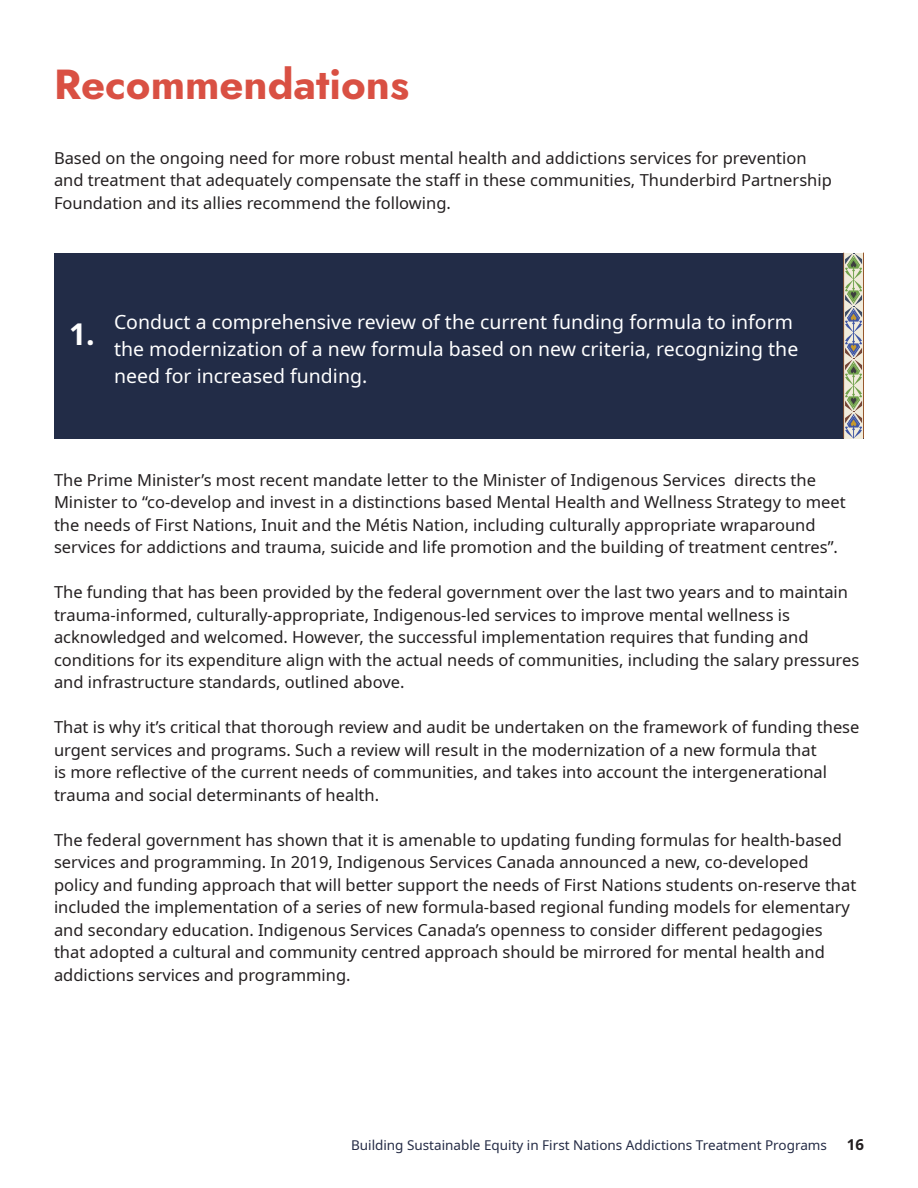
<style>
.page{position:relative;width:918px;height:1188px;background:#fff}
.page>*{position:absolute;margin:0;border:0;box-sizing:border-box;transform-origin:0 0}
.Headings{font:700 42px "Jost";color:#d95043}
.t1{font:700 30px "Noto Sans";color:#fff}
.t2{font:19.5px/27px "Noto Sans";color:#fff}
.t3{font:16.5px/22.5px "Noto Sans";color:#231f20}
.t4{font:700 15px "Noto Sans";color:#231f20}
.t5{font:13.5px "Noto Sans";color:#242b45}
</style>
<div class="page">
<div style="left:54px;top:253px;width:810px;height:185px;background:#222c47"></div>
<svg style="left:844px;top:253px;width:19px;height:185px"></svg>
<svg style="left:845px;top:253px;width:17px;height:185px;background:#b0b6a6"></svg>
<hr style="left:863px;top:253px;width:1px;height:185px;background:#9f5b2c">
<hr style="left:843px;top:253px;width:1px;height:185px;background:#9f5b2c">
<p class="Headings" style="left:54px;top:55px;width:357px">Recommendations</p>
<p class="t3" style="left:54px;top:147px;width:779px">Based on the ongoing need for more robust mental health and addictions services for prevention and treatment that adequately compensate the staff in these communities, Thunderbird Partnership<br>Foundation and its allies recommend the following.</p>
<p class="t1" style="left:69px;top:313px;width:27px">1.</p>
<p class="t2" style="left:114px;top:309px;width:686px">Conduct a comprehensive review of the current funding formula to inform the modernization of a new formula based on new criteria, recognizing the need for increased funding.</p>
<p class="t3" style="left:54px;top:469px;width:793px">The Prime Minister’s most recent mandate letter to the Minister of Indigenous Services directs the Minister to “co-develop and invest in a distinctions based Mental Health and Wellness Strategy to meet the needs of First Nations, Inuit and the Métis Nation, including culturally appropriate wraparound services for addictions and trauma, suicide and life promotion and the building of treatment centres”.</p>
<p class="t3" style="left:54px;top:581px;width:807px">The funding that has been provided by the federal government over the last two years and to maintain trauma-informed, culturally-appropriate, Indigenous-led services to improve mental wellness is acknowledged and welcomed. However, the successful implementation requires that funding and conditions for its expenditure align with the actual needs of communities, including the salary pressures and infrastructure standards, outlined above.</p>
<p class="t3" style="left:54px;top:716px;width:807px">That is why it’s critical that thorough review and audit be undertaken on the framework of funding these urgent services and programs. Such a review will result in the modernization of a new formula that<br>is more reflective of the current needs of communities, and takes into account the intergenerational trauma and social determinants of health.</p>
<p class="t3" style="left:54px;top:829px;width:804px">The federal government has shown that it is amenable to updating funding formulas for health-based services and programming. In 2019, Indigenous Services Canada announced a new, co-developed policy and funding approach that will better support the needs of First Nations students on-reserve that included the implementation of a series of new formula-based regional funding models for elementary and secondary education. Indigenous Services Canada’s openness to consider different pedagogies that adopted a cultural and community centred approach should be mirrored for mental health and addictions services and programming.</p>
<p class="t5" style="left:351px;top:1136px;width:477px">Building Sustainable Equity in First Nations Addictions Treatment Programs</p>
<p class="t4" style="left:847px;top:1134px;width:19px">16</p>
</div>
